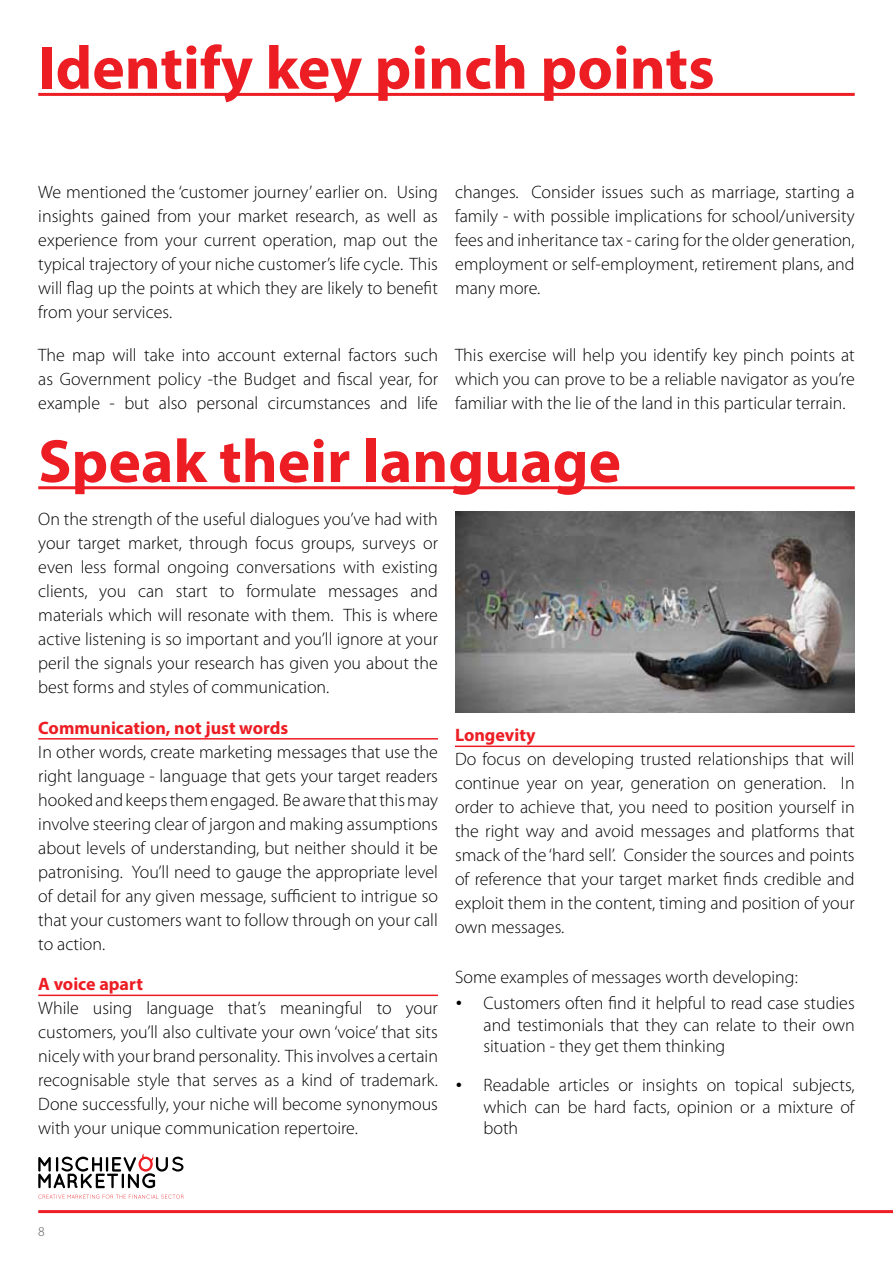
<style>
.page{position:relative;width:893px;height:1263px;background:#fff}
.page>*{position:absolute;margin:0;border:0;box-sizing:border-box;transform-origin:0 0}
.t1{font:700 61.5px "Myriad Pro";color:#ed1d24}
.t2{font:300 18px/24px "Myriad Pro";color:#000;text-align:justify}
.t3{font:700 18px "Myriad Pro";color:#ed1d24}
.t4{font:300 13.5px "Myriad Pro";color:#58595b}
.s1{font-family:"Gill Sans MT Pro";font-weight:400}
</style>
<div class="page">
<hr style="left:38px;top:1210px;width:855px;height:3px;background:#ed1d24">
<svg style="left:38px;top:1194px;width:146px;height:5px"></svg>
<svg style="left:38px;top:1154px;width:145px;height:34px"></svg>
<hr style="left:38px;top:93px;width:817px;height:3px;background:#ed1d24">
<hr style="left:38px;top:738px;width:400px;height:1px;background:#ed1d24">
<hr style="left:38px;top:994px;width:400px;height:2px;background:#ed1d24">
<hr style="left:455px;top:745px;width:400px;height:2px;background:#ed1d24">
<hr style="left:38px;top:486px;width:817px;height:3px;background:#ed1d24">
<img style="left:455px;top:512px;width:400px;height:200px">
<h1 class="t1" style="left:38px;top:28px;width:678px">Identify key pinch points</h1>
<p class="t2" style="left:38px;top:180px;width:401px">We mentioned the ‘customer journey’ earlier on. Using insights gained from your market research, as well as experience from your current operation, map out the typical trajectory of your niche customer’s life cycle. This will flag up the points at which they are likely to benefit from your services.</p>
<p class="t2" style="left:38px;top:343px;width:401px">The map will take into account external factors such as Government policy -the Budget and fiscal year, for example - but also personal circumstances and life</p>
<p class="t2" style="left:455px;top:180px;width:401px">changes. Consider issues such as marriage, starting a family - with possible implications for school/university fees and inheritance tax - caring for the older generation, employment or self-employment, retirement plans, and many more.</p>
<p class="t2" style="left:455px;top:343px;width:401px">This exercise will help you identify key pinch points at which you can prove to be a reliable navigator as you’re familiar with the lie of the land in this particular terrain.</p>
<h1 class="t1" style="left:38px;top:421px;width:584px">Speak their language</h1>
<p class="t2" style="left:38px;top:507px;width:401px">On the strength of the useful dialogues you’ve had with your target market, through focus groups, surveys or even less formal ongoing conversations with existing clients, you can start to formulate messages and materials which will resonate with them. This is where active listening is so important and you’ll ignore at your peril the signals your research has given you about the best forms and styles of communication.</p>
<p class="t3" style="left:38px;top:716px;width:252px">Communication, not just words</p>
<p class="t2" style="left:38px;top:740px;width:401px">In other words, create marketing messages that use the right language - language that gets your target readers hooked and keeps them engaged. Be aware that this may involve steering clear of jargon and making assumptions about levels of understanding, but neither should it be patronising. You’ll need to gauge the appropriate level of detail for any given message, sufficient to intrigue so that your customers want to follow through on your call to action.</p>
<p class="t3" style="left:38px;top:972px;width:106px">A voice apart</p>
<p class="t2" style="left:38px;top:996px;width:401px">While using language that’s meaningful to your customers, you’ll also cultivate your own ‘voice’ that sits nicely with your brand personality. This involves a certain recognisable style that serves as a kind of trademark.<br>Done successfully, your niche will become synonymous with your unique communication repertoire.</p>
<p class="t3" style="left:455px;top:723px;width:82px">Longevity</p>
<p class="t2" style="left:455px;top:747px;width:401px">Do focus on developing trusted relationships that will continue year on year, generation on generation. In order to achieve that, you need to position yourself in the right way and avoid messages and platforms that smack of the ‘hard sell’. Consider the sources and points of reference that your target market finds credible and exploit them in the content, timing and position of your own messages.</p>
<p class="t2" style="left:455px;top:965px;width:344px">Some examples of messages worth developing:</p>
<p class="t2" style="left:483px;top:992px;width:373px;line-height:21.6px;text-indent:-28px"><span class="s1">•</span> Customers often find it helpful to read case studies and testimonials that they can relate to their own situation - they get them thinking</p>
<p class="t2" style="left:483px;top:1074px;width:373px;line-height:21.6px;text-indent:-28px"><span class="s1">•</span> Readable articles or insights on topical subjects, which can be hard facts, opinion or a mixture of both</p>
<p class="t4" style="left:38px;top:1223px;width:8px">8</p>
</div>
